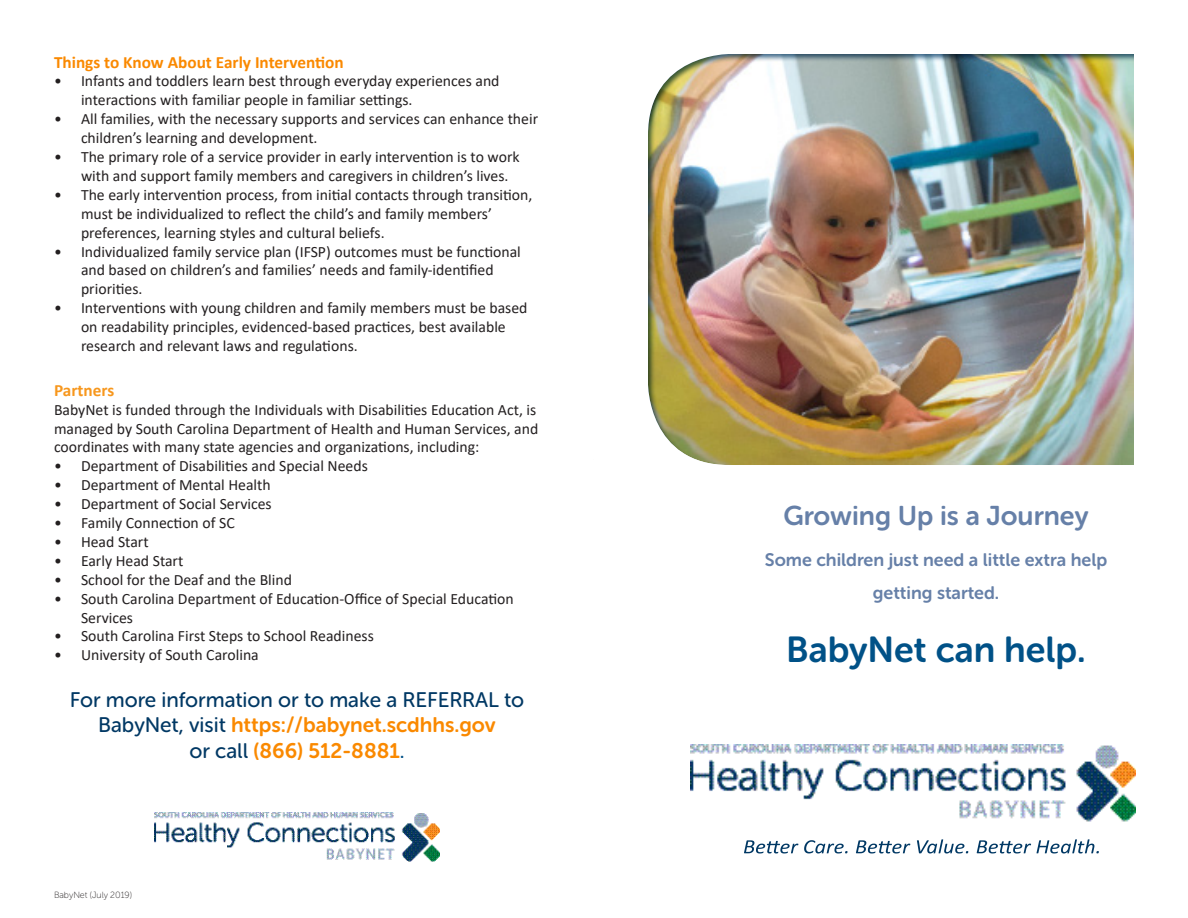
<style>
.page{position:relative;width:1188px;height:918px;background:#fff}
.page>*{position:absolute;margin:0;border:0;box-sizing:border-box;transform-origin:0 0}
.t1{font:36px "Museo Sans Rounded 700";color:#005187}
.t2{font:27px "Museo Sans Rounded 700";color:#6680a8}
.t3{font:21px/25.2px "Museo Sans Rounded 500";color:#003864;text-align:center}
.t4{font:21px "Museo Sans Rounded 700";color:#fa8900}
.t5{font:18px/32.4px "Museo Sans Rounded 700";color:#6680a8;text-align:center}
.t6{font:700 17.25px "Calibri";color:#fa8900}
.t7{font:700 17.25px "Calibri";color:#f7971d}
.t8{font:15.75px/18.9px "Calibri";color:#231f20}
.t9{font:9px "Museo Sans Rounded 100";color:#231f20}
.s1{font-family:"Museo Sans Rounded 700";color:#fa8900}
.s2{font-family:"Museo Sans Rounded 500";color:#003864}
.s3{font-family:"Museo Sans Rounded 500";color:#005187}
</style>
<div class="page">
<img style="left:690px;top:744px;width:446px;height:78px">
<div style="left:647px;top:53px;width:489px;height:413px;background:#003864;opacity:.75"></div>
<img style="left:155px;top:812px;width:284px;height:50px">
<svg style="left:744px;top:839px;width:355px;height:14px"></svg>
<p class="t6" style="left:54px;top:50px;width:291px">Things to Know About Early Intervention</p>
<p class="t8" style="left:81px;top:71px;width:420px;text-indent:-27px">• Infants and toddlers learn best through everyday experiences and interactions with familiar people in familiar settings.</p>
<p class="t8" style="left:81px;top:109px;width:459px;text-indent:-27px">• All families, with the necessary supports and services can enhance their children’s learning and development.</p>
<p class="t8" style="left:81px;top:147px;width:440px;text-indent:-27px">• The primary role of a service provider in early intervention is to work with and support family members and caregivers in children’s lives.</p>
<p class="t8" style="left:81px;top:185px;width:453px;text-indent:-27px">• The early intervention process, from initial contacts through transition, must be individualized to reflect the child’s and family members’ preferences, learning styles and cultural beliefs.</p>
<p class="t8" style="left:81px;top:241px;width:441px;text-indent:-27px">• Individualized family service plan (IFSP) outcomes must be functional and based on children’s and families’ needs and family-identified priorities.</p>
<p class="t8" style="left:81px;top:298px;width:448px;text-indent:-27px">• Interventions with young children and family members must be based on readability principles, evidenced-based practices, best available research and relevant laws and regulations.</p>
<p class="t7" style="left:54px;top:378px;width:62px">Partners</p>
<p class="t8" style="left:54px;top:400px;width:486px">BabyNet is funded through the Individuals with Disabilities Education Act, is managed by South Carolina Department of Health and Human Services, and coordinates with many state agencies and organizations, including:</p>
<p class="t8" style="left:54px;top:456px;width:315px">• Department of Disabilities and Special Needs</p>
<p class="t8" style="left:54px;top:475px;width:218px">• Department of Mental Health</p>
<p class="t8" style="left:54px;top:494px;width:219px">• Department of Social Services</p>
<p class="t8" style="left:54px;top:513px;width:182px">• Family Connection of SC</p>
<p class="t8" style="left:54px;top:532px;width:96px">• Head Start</p>
<p class="t8" style="left:54px;top:551px;width:131px">• Early Head Start</p>
<p class="t8" style="left:54px;top:570px;width:239px">• School for the Deaf and the Blind</p>
<p class="t8" style="left:81px;top:589px;width:434px;text-indent:-27px">• South Carolina Department of Education-Office of Special Education<br>Services</p>
<p class="t8" style="left:54px;top:626px;width:321px">• South Carolina First Steps to School Readiness</p>
<p class="t8" style="left:54px;top:645px;width:206px">• University of South Carolina</p>
<p class="t3" style="left:70px;top:687px;width:456px">For more information or to make a REFERRAL to<br>BabyNet, visit <span class="s1">https://babynet.scdhhs.gov</span></p>
<p class="t4" style="left:189px;top:739px;width:217px"><span class="s2">or call</span> (866) 512-8881<span class="s3">.</span></p>
<p class="t9" style="left:54px;top:890px;width:79px">BabyNet (July 2019)</p>
<p class="t2" style="left:784px;top:500px;width:307px">Growing Up is a Journey</p>
<p class="t5" style="left:765px;top:544px;width:344px">Some children just need a little extra help getting started.</p>
<p class="t1" style="left:786px;top:630px;width:301px">BabyNet can help.</p>
</div>
